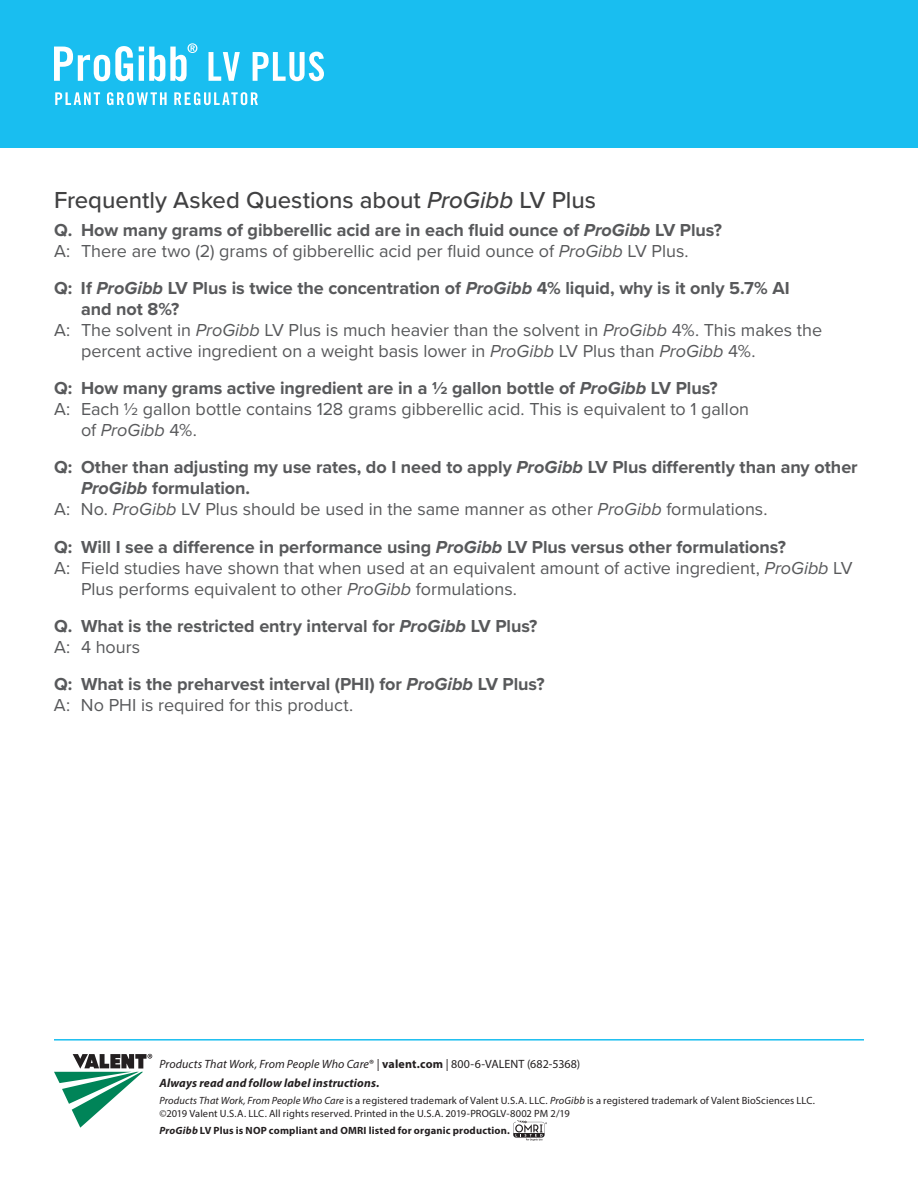
<style>
.page{position:relative;width:918px;height:1188px;background:#fff}
.page>*{position:absolute;margin:0;border:0;box-sizing:border-box;transform-origin:0 0}
.Heading_2{font:500 24px "Proxima Nova";color:#414142}
.body{font:18px/21px "Proxima Nova";color:#58595b}
.body-2{font:700 18px/21px "Proxima Nova";letter-spacing:-.005em;color:#58595b}
.t1{font:italic 700 12px/18.9px "Myriad Pro";letter-spacing:.015em;color:#231f20}
.t2{font:10.5px/12.6px "Myriad Pro";letter-spacing:.01em;color:#231f20}
.t3{font:700 10.5px "Myriad Pro";letter-spacing:.02em;color:#231f20}
.s1{font-style:italic}
.s2{font-weight:400}
.s3{font-weight:400;font-style:normal}
.s4{font-style:normal}
</style>
<div class="page">
<div style="left:0;top:0;width:918px;height:148px;background:#19bef0"></div>
<svg style="left:54px;top:46px;width:79px;height:35px"></svg>
<svg style="left:139px;top:43px;width:58px;height:38px"></svg>
<svg style="left:209px;top:52px;width:31px;height:29px"></svg>
<svg style="left:253px;top:52px;width:71px;height:29px"></svg>
<svg style="left:55px;top:92px;width:45px;height:13px"></svg>
<svg style="left:107px;top:92px;width:60px;height:13px"></svg>
<svg style="left:174px;top:92px;width:84px;height:13px"></svg>
<hr style="left:54px;top:1039px;width:810px;height:2px;background:#19bef0">
<svg style="left:54px;top:1054px;width:98px;height:74px"></svg>
<svg style="left:513px;top:1120px;width:34px;height:21px"></svg>
<p class="Heading_2" style="left:54px;top:186px;width:544px">Frequently Asked Questions about <span class="s1">ProGibb</span> LV Plus</p>
<p class="body-2" style="left:54px;top:220px;width:669px">Q. How many grams of gibberellic acid are in each fluid ounce of <span class="s1">ProGibb</span> LV Plus?</p>
<p class="body" style="left:54px;top:241px;width:636px">A: There are two (2) grams of gibberellic acid per fluid ounce of <span class="s1">ProGibb</span> LV Plus.</p>
<p class="body-2" style="left:81px;top:278px;width:710px;text-indent:-27px">Q: If <span class="s1">ProGibb</span> LV Plus is twice the concentration of <span class="s1">ProGibb</span> 4% liquid, why is it only 5.7% AI and not 8%?</p>
<p class="body" style="left:81px;top:320px;width:743px;text-indent:-27px">A: The solvent in <span class="s1">ProGibb</span> LV Plus is much heavier than the solvent in <span class="s1">ProGibb</span> 4%. This makes the percent active ingredient on a weight basis lower in <span class="s1">ProGibb</span> LV Plus than <span class="s1">ProGibb</span> 4%.</p>
<p class="body-2" style="left:54px;top:378px;width:665px">Q: How many grams active ingredient are in a ½ gallon bottle of <span class="s1">ProGibb</span> LV Plus?</p>
<p class="body" style="left:81px;top:399px;width:670px;text-indent:-27px">A: Each ½ gallon bottle contains 128 grams gibberellic acid. This is equivalent to 1 gallon of <span class="s1">ProGibb</span> 4%.</p>
<p class="body-2" style="left:81px;top:457px;width:778px;text-indent:-27px">Q: Other than adjusting my use rates, do I need to apply <span class="s1">ProGibb</span> LV Plus differently than any other<br><span class="s1">ProGibb</span> formulation.</p>
<p class="body" style="left:54px;top:499px;width:715px">A: No. <span class="s1">ProGibb</span> LV Plus should be used in the same manner as other <span class="s1">ProGibb</span> formulations.</p>
<p class="body-2" style="left:54px;top:537px;width:733px">Q: Will I see a difference in performance using <span class="s1">ProGibb</span> LV Plus versus other formulations?</p>
<p class="body" style="left:81px;top:557px;width:773px;text-indent:-27px">A: Field studies have shown that when used at an equivalent amount of active ingredient, <span class="s1">ProGibb</span> LV<br>Plus performs equivalent to other <span class="s1">ProGibb</span> formulations.</p>
<p class="body-2" style="left:54px;top:616px;width:485px">Q. What is the restricted entry interval for <span class="s1">ProGibb</span> LV Plus?</p>
<p class="body" style="left:54px;top:637px;width:88px">A: 4 hours</p>
<p class="body-2" style="left:54px;top:674px;width:492px">Q: What is the preharvest interval (PHI) for <span class="s1">ProGibb</span> LV Plus?</p>
<p class="body" style="left:54px;top:695px;width:301px">A: No PHI is required for this product.</p>
<p class="t1" style="left:160px;top:1054px;width:422px"><span class="s2">Products That Work, From People Who Care</span><span class="s3">® |</span> <span class="s4">valent.com</span> <span class="s3">| 800-6-VALENT (682-5368)<br></span>Always read and follow label instructions.</p>
<p class="t2" style="left:160px;top:1094px;width:657px"><span class="s1">Products That Work, From People Who Care</span> is a registered trademark of Valent U.S.A. LLC. <span class="s1">ProGibb</span> is a registered trademark of Valent BioSciences LLC. ©2019 Valent U.S.A. LLC. All rights reserved. Printed in the U.S.A. 2019-PROGLV-8002 PM 2/19</p>
<p class="t3" style="left:160px;top:1124px;width:352px"><span class="s1">ProGibb</span> LV Plus is NOP compliant and OMRI listed for organic production.</p>
</div>
